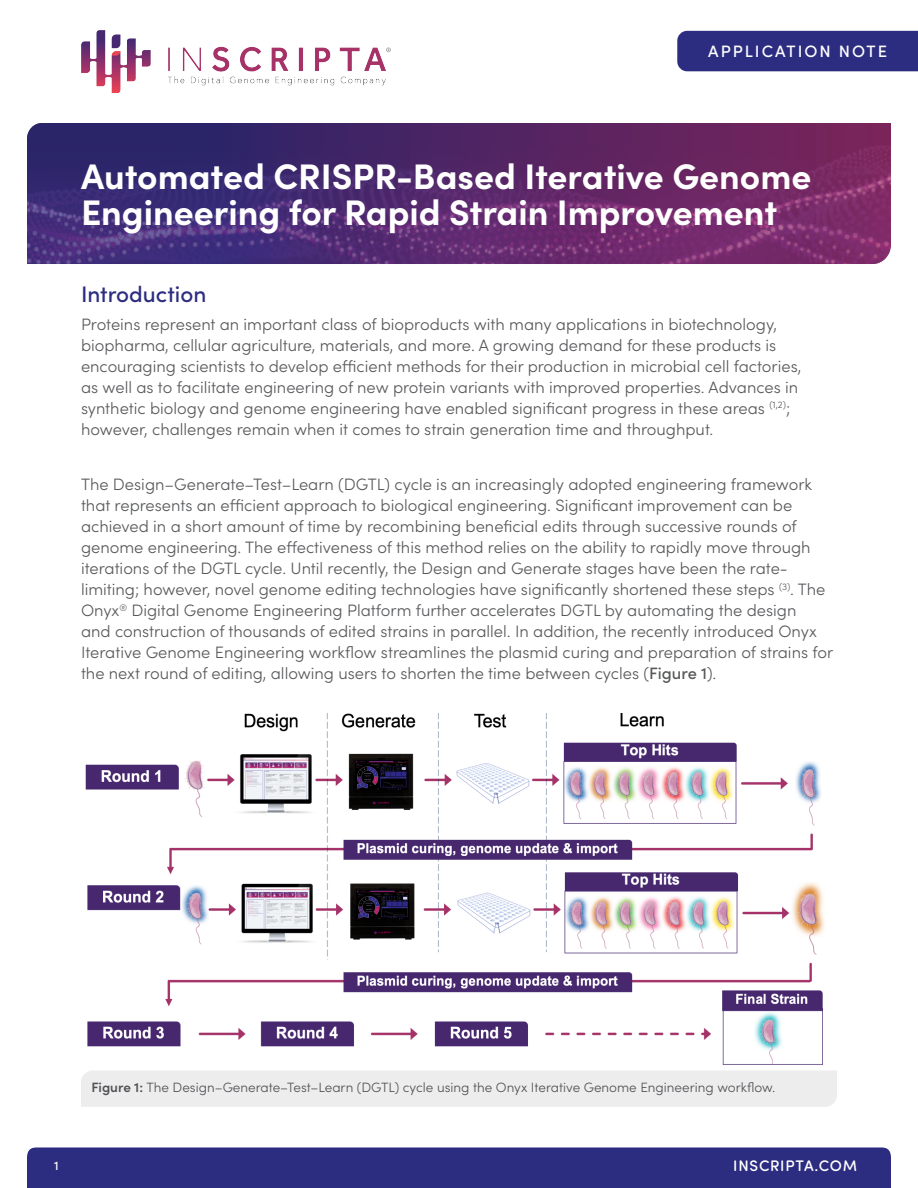
<style>
.page{position:relative;width:918px;height:1188px;background:#fff}
.page>*{position:absolute;margin:0;border:0;box-sizing:border-box;transform-origin:0 0}
.t1{font:700 35.55px/36px "Sofia Pro";color:#fff}
.t2{font:500 22.5px "Sofia Pro";color:#2c2d80}
.t3{font:300 16.5px/21px "Sofia Pro";color:#57585a}
.t4{font:500 16.5px "Sofia Pro";letter-spacing:.12em;color:#fff}
.t5{font:500 15.3px "Sofia Pro Soft";letter-spacing:.05em;color:#fff}
.t6{font:300 13.5px "Sofia Pro";color:#57585a}
.t7{font:500 12.75px "Sofia Pro";color:#fff}
.s1{font-weight:500}
.s2{font-weight:600}
</style>
<div class="page">
<div style="left:27px;top:1147px;width:864px;height:41px;background:#2c2d80"></div>
<div style="left:677px;top:31px;width:241px;height:40px;background:#2c2d80"></div>
<svg style="left:27px;top:123px;width:864px;height:141px;background:#572a6d"></svg>
<img style="left:81px;top:31px;width:310px;height:62px">
<img style="left:85px;top:714px;width:740px;height:351px">
<div style="left:81px;top:1071px;width:756px;height:36px;background:#ededee"></div>
<p class="t4" style="left:708px;top:39px;width:180px">APPLICATION NOTE</p>
<p class="t1" style="left:81px;top:156px;width:732px">Automated CRISPR-Based Iterative Genome<br>Engineering for Rapid Strain Improvement</p>
<p class="t2" style="left:81px;top:277px;width:127px">Introduction</p>
<p class="t3" style="left:81px;top:312px;width:722px">Proteins represent an important class of bioproducts with many applications in biotechnology, biopharma, cellular agriculture, materials, and more. A growing demand for these products is encouraging scientists to develop efficient methods for their production in microbial cell factories, as well as to facilitate engineering of new protein variants with improved properties. Advances in synthetic biology and genome engineering have enabled significant progress in these areas <sup>(1,2)</sup>; however, challenges remain when it comes to strain generation time and throughput.</p>
<p class="t3" style="left:81px;top:473px;width:754px">The Design–Generate–Test–Learn (DGTL) cycle is an increasingly adopted engineering framework that represents an efficient approach to biological engineering. Significant improvement can be achieved in a short amount of time by recombining beneficial edits through successive rounds of genome engineering. The effectiveness of this method relies on the ability to rapidly move through iterations of the DGTL cycle. Until recently, the Design and Generate stages have been the rate&shy;limiting; however, novel genome editing technologies have significantly shortened these steps <sup>(3)</sup>. The Onyx<sup>®</sup> Digital Genome Engineering Platform further accelerates DGTL by automating the design<br>and construction of thousands of edited strains in parallel. In addition, the recently introduced Onyx Iterative Genome Engineering workflow streamlines the plasmid curing and preparation of strains for the next round of editing, allowing users to shorten the time between cycles (<span class="s1">Figure 1</span>).</p>
<p class="t6" style="left:91px;top:1077px;width:685px"><span class="s2">Figure 1:</span> The Design–Generate–Test–Learn (DGTL) cycle using the Onyx Iterative Genome Engineering workflow.</p>
<p class="t7" style="left:54px;top:1156px;width:6px">1</p>
<p class="t5" style="left:733px;top:1154px;width:125px">INSCRIPTA.COM</p>
</div>
